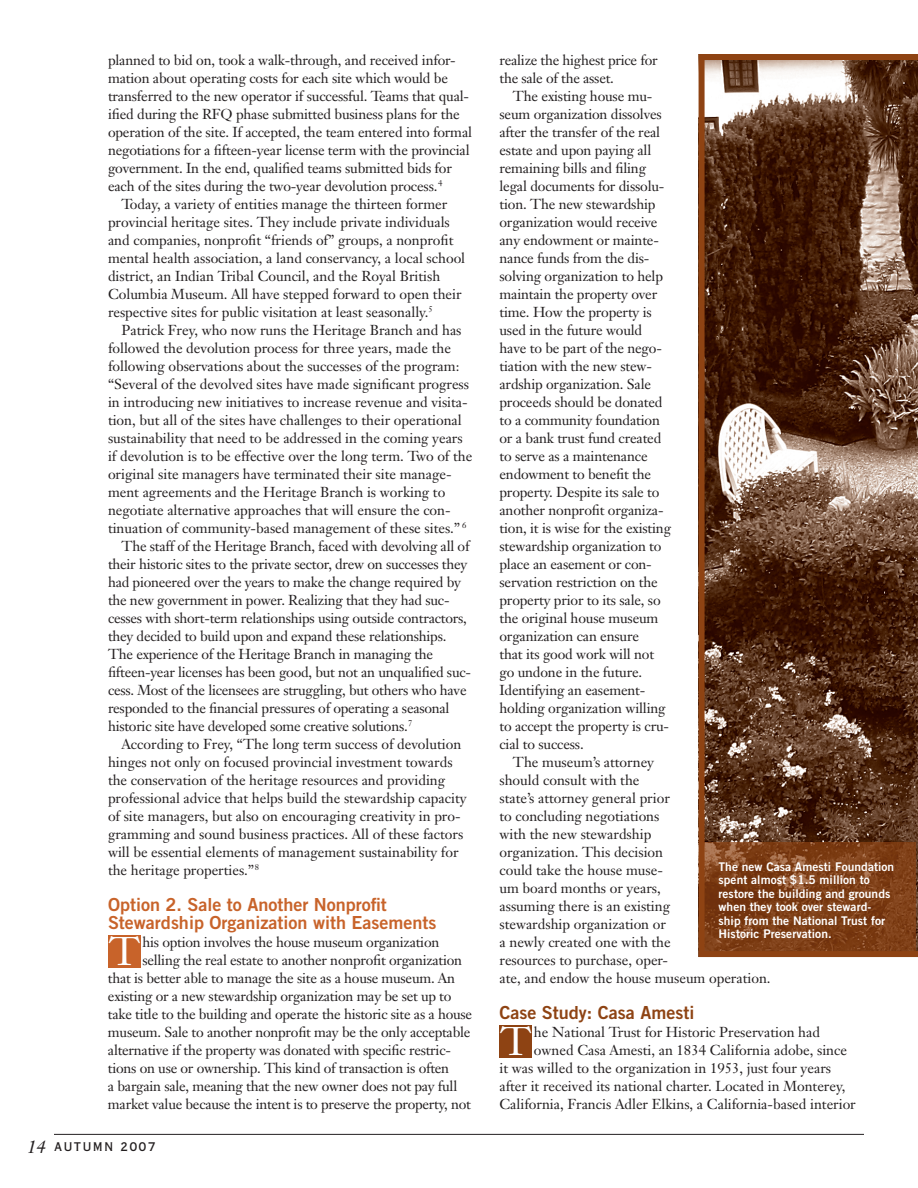
<style>
.page{position:relative;width:918px;height:1188px;background:#fff}
.page>*{position:absolute;margin:0;border:0;box-sizing:border-box;transform-origin:0 0}
.t1{font:39.45px "Janson Text";color:#fff}
.t2{font:18px/18px "Trade Gothic Bold Two";color:#c8632a}
.t3{font:18px "Trade Gothic Bold Two";color:#8e4313}
.t4{font:14.25px/18px "Janson Text";letter-spacing:-.01em;color:#231f20}
.t5{font:12px/13.5px "Trade Gothic Bold Two";letter-spacing:.005em;color:#fff}
.t6{font:12px "Copperplate Thirty AB";letter-spacing:.15em;color:#231f20}
.s1{font-family:"Janson Text";font-style:italic;font-size:18px}
</style>
<div class="page">
<hr style="left:54px;top:1134px;width:810px;height:1px;background:#231f20">
<div style="left:500px;top:1025px;width:32px;height:33px;background:#8e4313"></div>
<div style="left:108px;top:935px;width:33px;height:33px;background:#c8632a"></div>
<svg style="left:699px;top:54px;width:219px;height:903px;background:#65432f"></svg>
<svg style="left:705px;top:842px;width:211px;height:109px;background:#7f4019"></svg>
<p class="t4" style="left:108px;top:51px;width:349px">planned to bid on, took a walk-through, and received infor-</p>
<p class="t4" style="left:108px;top:69px;width:342px">mation about operating costs for each site which would be</p>
<p class="t4" style="left:108px;top:87px;width:363px">transferred to the new operator if successful. Teams that qual-</p>
<p class="t4" style="left:108px;top:105px;width:353px">ified during the RFQ phase submitted business plans for the</p>
<p class="t4" style="left:108px;top:123px;width:366px">operation of the site. If accepted, the team entered into formal</p>
<p class="t4" style="left:108px;top:141px;width:363px">negotiations for a fifteen-year license term with the provincial</p>
<p class="t4" style="left:108px;top:159px;width:345px">government. In the end, qualified teams submitted bids for</p>
<p class="t4" style="left:108px;top:177px;width:336px">each of the sites during the two-year devolution process.<sup>4</sup></p>
<p class="t4" style="left:122px;top:195px;width:327px">Today, a variety of entities manage the thirteen former</p>
<p class="t4" style="left:108px;top:213px;width:343px">provincial heritage sites. They include private individuals</p>
<p class="t4" style="left:108px;top:231px;width:347px">and companies, nonprofit “friends of” groups, a nonprofit</p>
<p class="t4" style="left:108px;top:249px;width:359px">mental health association, a land conservancy, a local school</p>
<p class="t4" style="left:108px;top:267px;width:334px">district, an Indian Tribal Council, and the Royal British</p>
<p class="t4" style="left:108px;top:285px;width:355px">Columbia Museum. All have stepped forward to open their</p>
<p class="t4" style="left:108px;top:303px;width:326px">respective sites for public visitation at least seasonally.<sup>5</sup></p>
<p class="t4" style="left:122px;top:321px;width:342px">Patrick Frey, who now runs the Heritage Branch and has</p>
<p class="t4" style="left:108px;top:339px;width:344px">followed the devolution process for three years, made the</p>
<p class="t4" style="left:108px;top:357px;width:353px">following observations about the successes of the program:</p>
<p class="t4" style="left:108px;top:375px;width:363px">“Several of the devolved sites have made significant progress</p>
<p class="t4" style="left:108px;top:393px;width:361px">in introducing new initiatives to increase revenue and visita-</p>
<p class="t4" style="left:108px;top:411px;width:355px">tion, but all of the sites have challenges to their operational</p>
<p class="t4" style="left:108px;top:429px;width:356px">sustainability that need to be addressed in the coming years</p>
<p class="t4" style="left:108px;top:447px;width:366px">if devolution is to be effective over the long term. Two of the</p>
<p class="t4" style="left:108px;top:465px;width:345px">original site managers have terminated their site manage-</p>
<p class="t4" style="left:108px;top:483px;width:339px">ment agreements and the Heritage Branch is working to</p>
<p class="t4" style="left:108px;top:501px;width:344px">negotiate alternative approaches that will ensure the con-</p>
<p class="t4" style="left:108px;top:519px;width:360px">tinuation of community-based management of these sites.” <sup>6</sup></p>
<p class="t4" style="left:122px;top:537px;width:350px">The staff of the Heritage Branch, faced with devolving all of</p>
<p class="t4" style="left:108px;top:555px;width:361px">their historic sites to the private sector, drew on successes they</p>
<p class="t4" style="left:108px;top:573px;width:354px">had pioneered over the years to make the change required by</p>
<p class="t4" style="left:108px;top:591px;width:343px">the new government in power. Realizing that they had suc-</p>
<p class="t4" style="left:108px;top:609px;width:360px">cesses with short-term relationships using outside contractors,</p>
<p class="t4" style="left:108px;top:627px;width:340px">they decided to build upon and expand these relationships.</p>
<p class="t4" style="left:108px;top:645px;width:327px">The experience of the Heritage Branch in managing the</p>
<p class="t4" style="left:108px;top:663px;width:365px">fifteen-year licenses has been good, but not an unqualified suc-</p>
<p class="t4" style="left:108px;top:681px;width:360px">cess. Most of the licensees are struggling, but others who have</p>
<p class="t4" style="left:108px;top:699px;width:343px">responded to the financial pressures of operating a seasonal</p>
<p class="t4" style="left:108px;top:717px;width:306px">historic site have developed some creative solutions.<sup>7</sup></p>
<p class="t4" style="left:122px;top:735px;width:341px">According to Frey, “The long term success of devolution</p>
<p class="t4" style="left:108px;top:753px;width:346px">hinges not only on focused provincial investment towards</p>
<p class="t4" style="left:108px;top:771px;width:339px">the conservation of the heritage resources and providing</p>
<p class="t4" style="left:108px;top:789px;width:360px">professional advice that helps build the stewardship capacity</p>
<p class="t4" style="left:108px;top:807px;width:354px">of site managers, but also on encouraging creativity in pro-</p>
<p class="t4" style="left:108px;top:825px;width:357px">gramming and sound business practices. All of these factors</p>
<p class="t4" style="left:108px;top:843px;width:352px">will be essential elements of management sustainability for</p>
<p class="t4" style="left:108px;top:861px;width:153px">the heritage properties.”<sup>8</sup></p>
<p class="t2" style="left:108px;top:895px;width:330px">Option 2. Sale to Another Nonprofit<br>Stewardship Organization with Easements</p>
<h1 class="t1" style="left:109px;top:926px;width:32px">T</h1>
<p class="t4" style="left:142px;top:933px;width:298px">his option involves the house museum organization</p>
<p class="t4" style="left:142px;top:951px;width:321px">selling the real estate to another nonprofit organization</p>
<p class="t4" style="left:108px;top:969px;width:349px">that is better able to manage the site as a house museum. An</p>
<p class="t4" style="left:108px;top:987px;width:345px">existing or a new stewardship organization may be set up to</p>
<p class="t4" style="left:108px;top:1005px;width:366px">take title to the building and operate the historic site as a house</p>
<p class="t4" style="left:108px;top:1023px;width:364px">museum. Sale to another nonprofit may be the only acceptable</p>
<p class="t4" style="left:108px;top:1041px;width:344px">alternative if the property was donated with specific restric-</p>
<p class="t4" style="left:108px;top:1059px;width:343px">tions on use or ownership. This kind of transaction is often</p>
<p class="t4" style="left:108px;top:1077px;width:351px">a bargain sale, meaning that the new owner does not pay full</p>
<p class="t4" style="left:108px;top:1095px;width:364px">market value because the intent is to preserve the property, not</p>
<p class="t6" style="left:27px;top:1140px;width:130px"><span class="s1">14</span> AUTUMN 2007</p>
<p class="t4" style="left:499px;top:51px;width:160px">realize the highest price for the sale of the asset.</p>
<p class="t4" style="left:499px;top:87px;width:173px;text-indent:13px">The existing house mu&shy;seum organization dissolves after the transfer of the real estate and upon paying all remaining bills and filing legal documents for dissolu&shy;tion. The new stewardship organization would receive any endowment or mainte&shy;nance funds from the dis&shy;solving organization to help maintain the property over time. How the property is used in the future would have to be part of the nego&shy;tiation with the new stew&shy;ardship organization. Sale proceeds should be donated to a community foundation or a bank trust fund created to serve as a maintenance endowment to benefit the property. Despite its sale to another nonprofit organiza&shy;tion, it is wise for the existing stewardship organization to place an easement or con&shy;servation restriction on the property prior to its sale, so the original house museum organization can ensure<br>that its good work will not go undone in the future.<br>Identifying an easement&shy;holding organization willing to accept the property is cru&shy;cial to success.</p>
<p class="t4" style="left:499px;top:753px;width:273px;text-indent:13px">The museum’s attorney<br>should consult with the<br>state’s attorney general prior<br>to concluding negotiations<br>with the new stewardship<br>organization. This decision<br>could take the house muse-<br>um board months or years,<br>assuming there is an existing<br>stewardship organization or<br>a newly created one with the<br>resources to purchase, oper-<br>ate, and endow the house museum operation.</p>
<p class="t3" style="left:500px;top:1002px;width:196px">Case Study: Casa Amesti</p>
<h1 class="t1" style="left:501px;top:1016px;width:32px">T</h1>
<p class="t4" style="left:534px;top:1023px;width:288px">he National Trust for Historic Preservation had</p>
<p class="t5" style="left:719px;top:860px;width:177px">The new Casa Amesti Foundation spent almost $1.5 million to restore the building and grounds when they took over steward&shy;ship from the National Trust for<br>Historic Preservation.</p>
<p class="t4" style="left:534px;top:1041px;width:315px">owned Casa Amesti, an 1834 California adobe, since</p>
<p class="t4" style="left:499px;top:1059px;width:333px">it was willed to the organization in 1953, just four years</p>
<p class="t4" style="left:499px;top:1077px;width:347px">after it received its national charter. Located in Monterey,</p>
<p class="t4" style="left:499px;top:1095px;width:358px">California, Francis Adler Elkins, a California-based interior</p>
</div>
